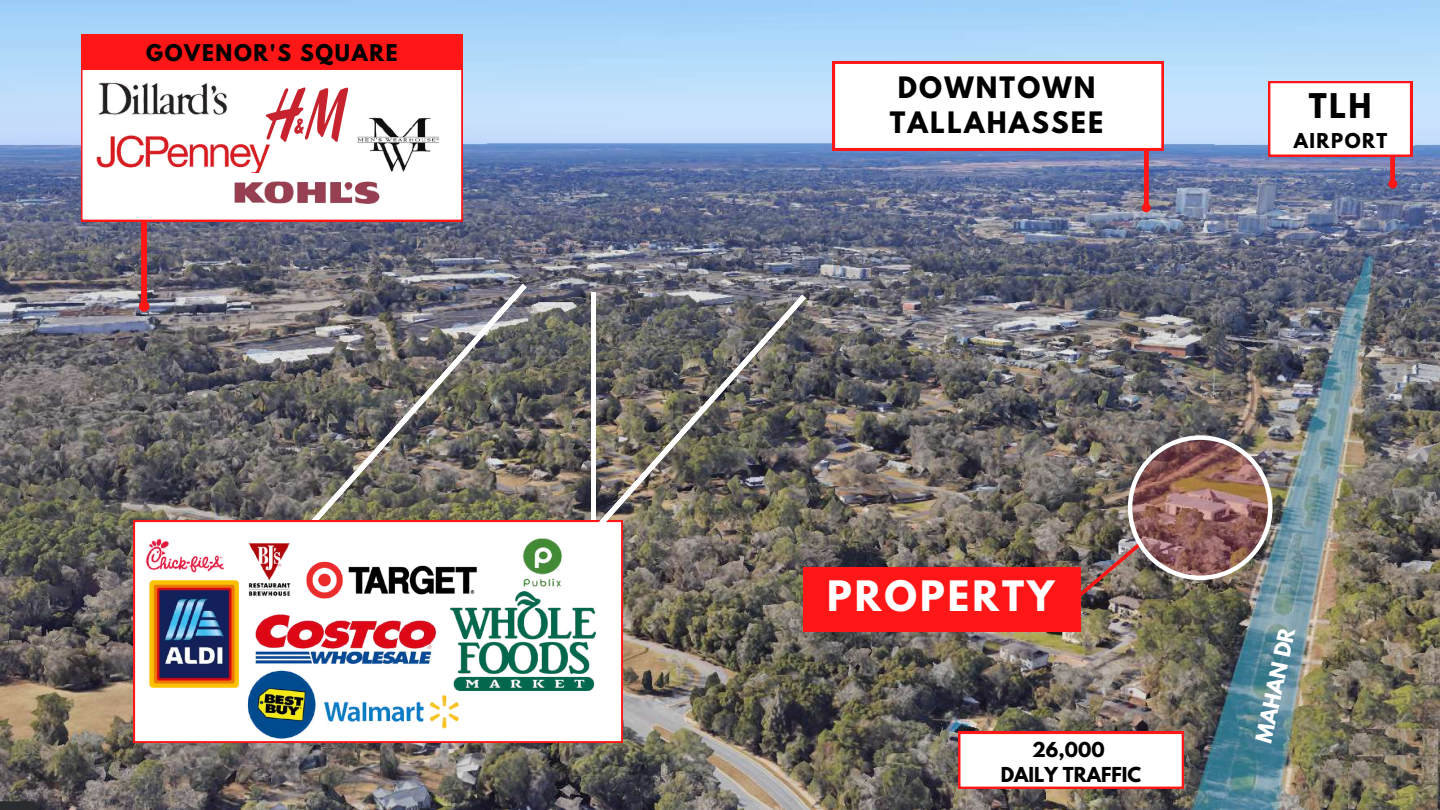
<style>
.page{position:relative;width:1440px;height:810px;background:#fff}
.page>*{position:absolute;margin:0;border:0;box-sizing:border-box;transform-origin:0 0}
.t1{font:700 37.1px "League Spartan";letter-spacing:.08em;color:#fff}
.t2{font:700 30.2px "League Spartan";color:#000}
.t3{font:700 26.2px/35.8px "League Spartan";letter-spacing:.08em;color:#000;text-align:center}
.t4{font:700 20.4px "League Spartan";letter-spacing:.08em;color:#000}
.t5{font:700 20px "League Spartan";color:#fff}
.t6{font:700 18.3px/25px "League Spartan";color:#000;text-align:center}
.t7{font:700 18.2px "League Spartan";letter-spacing:.08em;color:#000}
</style>
<div class="page">
<img style="left:0;top:0;width:1440px;height:810px">
<img style="left:160px;top:283px;width:367px;height:238px">
<svg style="left:134px;top:521px;width:489px;height:222px"></svg>
<div style="left:803px;top:567px;width:278px;height:65px;background:#ff1617"></div>
<div style="left:1142px;top:203px;width:9px;height:9px;background:#ff1617;border-radius:50%"></div>
<svg style="left:142px;top:221px;width:4px;height:80px"></svg>
<div style="left:139px;top:301px;width:11px;height:11px;background:#ff1617;border-radius:50%"></div>
<svg style="left:81px;top:70px;width:382px;height:151px"></svg>
<div style="left:81px;top:35px;width:382px;height:35px;background:#ff1616"></div>
<img style="left:95px;top:77px;width:137px;height:41px">
<img style="left:95px;top:133px;width:177px;height:39px">
<svg style="left:265px;top:86px;width:84px;height:56px"></svg>
<img style="left:232px;top:180px;width:150px;height:25px">
<img style="left:307px;top:93px;width:183px;height:103px">
<svg style="left:833px;top:62px;width:331px;height:146px"></svg>
<img style="left:1069px;top:435px;width:204px;height:169px">
<img style="left:129px;top:535px;width:95px;height:63px">
<img style="left:149px;top:580px;width:90px;height:107px">
<img style="left:224px;top:525px;width:90px;height:90px">
<img style="left:301px;top:559px;width:138px;height:42px">
<img style="left:254px;top:605px;width:183px;height:59px">
<img style="left:439px;top:294px;width:367px;height:411px">
<img style="left:490px;top:533px;width:107px;height:59px">
<img style="left:451px;top:592px;width:144px;height:99px">
<img style="left:239px;top:671px;width:85px;height:67px">
<img style="left:324px;top:686px;width:135px;height:54px">
<svg style="left:958px;top:732px;width:226px;height:57px"></svg>
<div style="left:1388px;top:179px;width:9px;height:9px;background:#ff1617;border-radius:50%"></div>
<svg style="left:1268px;top:81px;width:144px;height:103px"></svg>
<p class="t4" style="left:146px;top:43px;width:253px">GOVENOR'S SQUARE</p>
<p class="t3" style="left:890px;top:73px;width:215px">DOWNTOWN<br>TALLAHASSEE</p>
<p class="t2" style="left:1309px;top:90px;width:64px">TLH</p>
<p class="t7" style="left:1294px;top:131px;width:95px">AIRPORT</p>
<h1 class="t1" style="left:827px;top:578px;width:229px">PROPERTY</h1>
<p class="t6" style="left:1001px;top:739px;width:142px">26,000<br>DAILY TRAFFIC</p>
<p class="t5" style="left:1254px;top:740px;width:118px;rotate:-78deg">MAHAN DR</p>
</div>
